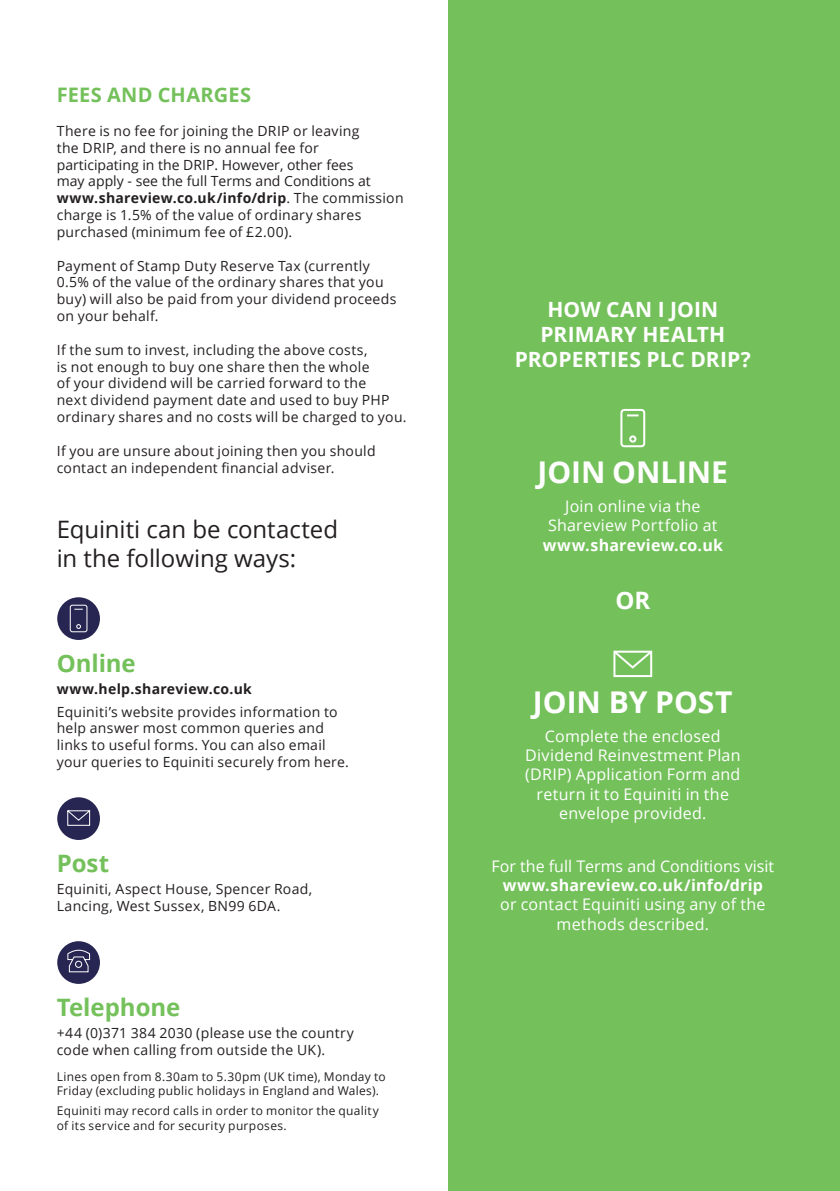
<style>
.page{position:relative;width:840px;height:1191px;background:#fff}
.page>*{position:absolute;margin:0;border:0;box-sizing:border-box;transform-origin:0 0}
.Body_Text{font:700 30px "Open Sans";letter-spacing:-.005em;color:#fff}
.Body_Text-2{font:24px/28.8px "Open Sans";letter-spacing:-.005em;color:#231f20}
.Body_Text-3{font:700 24px "Open Sans";letter-spacing:-.005em;color:#74c15b}
.HEADS{font:700 24px "Open Sans";color:#fff}
.t1{font:700 21px/25.2px "Open Sans";letter-spacing:.005em;color:#fff;text-align:center}
.Body_Text-4{font:700 20px "Open Sans";letter-spacing:.015em;color:#74c15b}
.Pull_out{font:16px/19.2px "Open Sans";letter-spacing:.015em;color:#fff;text-align:center}
.Body_Text-5{font:14px/16.8px "Open Sans";letter-spacing:.02em;color:#231f20}
.Body_Text-6{font:12px/14.4px "Open Sans";letter-spacing:.025em;color:#231f20}
.s1{font-weight:700}
</style>
<div class="page">
<div style="left:57px;top:597px;width:43px;height:43px;background:#272552;border-radius:50%"></div>
<div style="left:57px;top:941px;width:43px;height:43px;background:#272552;border-radius:50%"></div>
<div style="left:57px;top:797px;width:43px;height:43px;background:#272552;border-radius:50%"></div>
<div style="left:448px;top:0;width:391px;height:1191px;background:#74c15b"></div>
<div style="left:629px;top:435px;width:7px;height:7px;border:2px solid #fff;border-radius:50%"></div>
<div style="left:620px;top:409px;width:25px;height:38px;border:2px solid #fff;border-radius:3px"></div>
<svg style="left:627px;top:414px;width:11px;height:2px"></svg>
<div style="left:613px;top:650px;width:38px;height:27px;border:2px solid #fff"></div>
<svg style="left:613px;top:650px;width:40px;height:20px"></svg>
<svg style="left:69px;top:604px;width:19px;height:29px"></svg>
<svg style="left:67px;top:810px;width:24px;height:16px"></svg>
<svg style="left:67px;top:949px;width:23px;height:23px"></svg>
<p class="Body_Text-4" style="left:57px;top:81px;width:196px">FEES AND CHARGES</p>
<p class="Body_Text-5" style="left:57px;top:122px;width:348px">There is no fee for joining the DRIP or leaving<br>the DRIP, and there is no annual fee for participating in the DRIP. However, other fees<br>may apply - see the full Terms and Conditions at <span class="s1">www.shareview.co.uk/info/drip</span>. The commission charge is 1.5% of the value of ordinary shares purchased (minimum fee of £2.00).</p>
<p class="Body_Text-5" style="left:57px;top:257px;width:341px">Payment of Stamp Duty Reserve Tax (currently 0.5% of the value of the ordinary shares that you buy) will also be paid from your dividend proceeds on your behalf.</p>
<p class="Body_Text-5" style="left:57px;top:341px;width:351px">If the sum to invest, including the above costs,<br>is not enough to buy one share then the whole<br>of your dividend will be carried forward to the<br>next dividend payment date and used to buy PHP ordinary shares and no costs will be charged to you.</p>
<p class="Body_Text-5" style="left:57px;top:442px;width:320px">If you are unsure about joining then you should contact an independent financial adviser.</p>
<p class="Body_Text-2" style="left:57px;top:514px;width:283px">Equiniti can be contacted in the following ways:</p>
<p class="Body_Text-3" style="left:57px;top:646px;width:80px">Online</p>
<p class="Body_Text-5" style="left:57px;top:677px;width:282px;line-height:22.4px"><span class="s1">www.help.shareview.co.uk<br></span>Equiniti’s website provides information to</p>
<p class="Body_Text-5" style="left:57px;top:719px;width:293px">help answer most common queries and links to useful forms. You can also email your queries to Equiniti securely from here.</p>
<p class="Body_Text-3" style="left:57px;top:846px;width:54px">Post</p>
<p class="Body_Text-5" style="left:57px;top:880px;width:257px">Equiniti, Aspect House, Spencer Road,<br>Lancing, West Sussex, BN99 6DA.</p>
<p class="Body_Text-3" style="left:57px;top:990px;width:125px">Telephone</p>
<p class="Body_Text-5" style="left:57px;top:1024px;width:298px">+44 (0)371 384 2030 (please use the country code when calling from outside the UK).</p>
<p class="Body_Text-6" style="left:57px;top:1068px;width:330px">Lines open from 8.30am to 5.30pm (UK time), Monday to<br>Friday (excluding public holidays in England and Wales).</p>
<p class="Body_Text-6" style="left:57px;top:1103px;width:323px">Equiniti may record calls in order to monitor the quality of its service and for security purposes.</p>
<p class="t1" style="left:514px;top:296px;width:237px">HOW CAN I JOIN<br>PRIMARY HEALTH<br>PROPERTIES PLC DRIP?</p>
<p class="Body_Text" style="left:537px;top:451px;width:192px">JOIN ONLINE</p>
<p class="Pull_out" style="left:542px;top:496px;width:182px">Join online via the<br>Shareview Portfolio at <span class="s1">www.shareview.co.uk</span></p>
<p class="HEADS" style="left:615px;top:583px;width:36px">OR</p>
<p class="Body_Text" style="left:532px;top:681px;width:201px">JOIN BY POST</p>
<p class="Pull_out" style="left:524px;top:726px;width:217px">Complete the enclosed<br>Dividend Reinvestment Plan (DRIP) Application Form and return it to Equiniti in the envelope provided.</p>
<p class="Pull_out" style="left:491px;top:856px;width:284px">For the full Terms and Conditions visit <span class="s1">www.shareview.co.uk/info/drip<br></span>or contact Equiniti using any of the methods described.</p>
</div>
